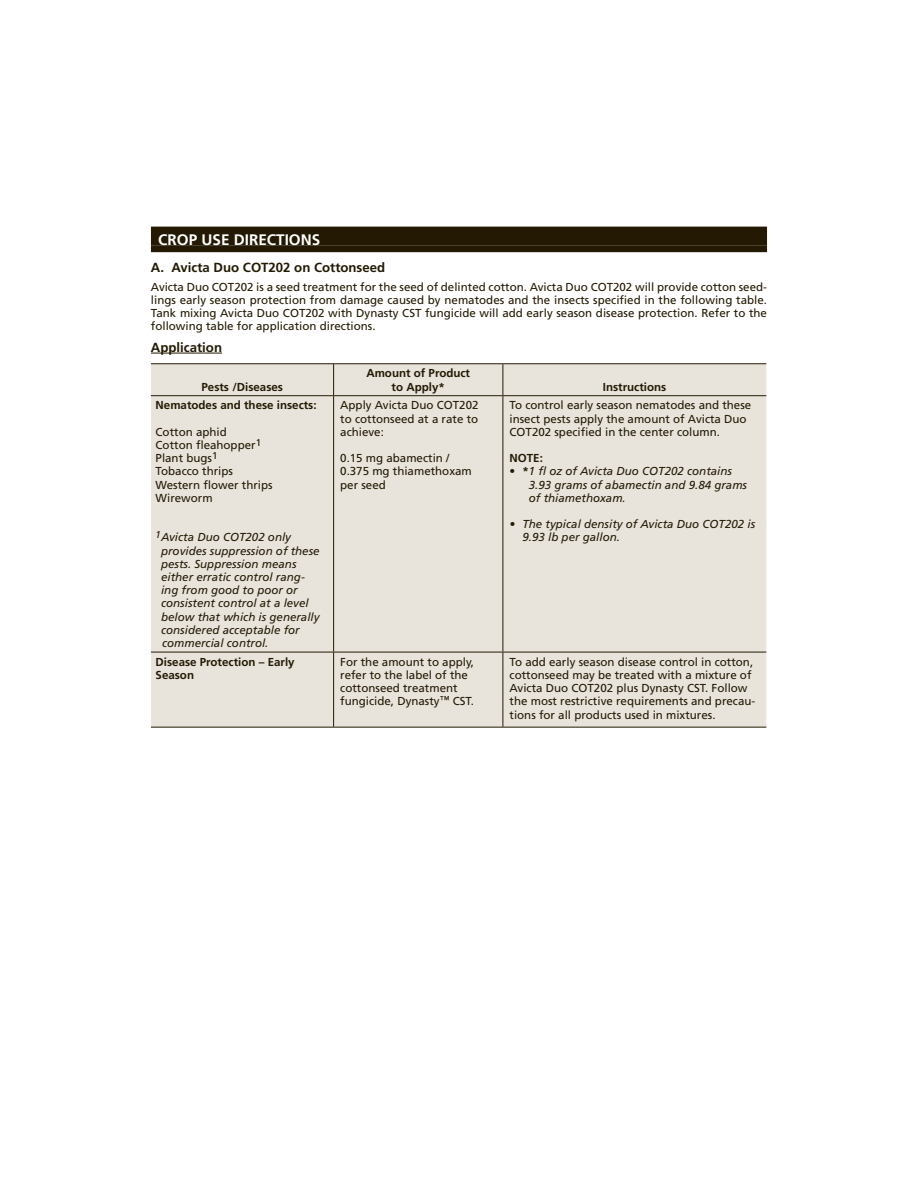
<style>
.page{position:relative;width:918px;height:1188px;background:#fff}
.page>*{position:absolute;margin:0;border:0;box-sizing:border-box;transform-origin:0 0}
.t1{font:700 15.3px "Frutiger LT Std";color:#fff}
.t2{font:700 13.2px "Frutiger LT Std";color:#241a04}
.t3{font:11.55px/13.2px "Frutiger LT Std";color:#241a04}
.t4{font:italic 11.55px/13.2px "Frutiger LT Std";color:#241a04}
.t5{font:700 11.55px/13.2px "Frutiger LT Std";color:#241a04;text-align:center}
.s1{font-weight:700;font-style:normal}
</style>
<div class="page">
<div style="left:151px;top:227px;width:616px;height:18px;background:#241a04"></div>
<div style="left:151px;top:245px;width:616px;height:7px;background:#241a04"></div>
<hr style="left:151px;top:353px;width:71px;height:1px;background:#241a04">
<div style="left:151px;top:364px;width:615px;height:363px;background:#e8e4dc"></div>
<hr style="left:151px;top:363px;width:352px;height:1px;background:#241a04">
<hr style="left:333px;top:364px;width:1px;height:31px;background:#241a04">
<hr style="left:503px;top:363px;width:263px;height:1px;background:#241a04">
<hr style="left:502px;top:364px;width:1px;height:31px;background:#241a04">
<hr style="left:151px;top:395px;width:352px;height:1px;background:#241a04">
<hr style="left:333px;top:396px;width:1px;height:256px;background:#241a04">
<hr style="left:503px;top:395px;width:263px;height:1px;background:#241a04">
<hr style="left:502px;top:396px;width:1px;height:256px;background:#241a04">
<hr style="left:151px;top:652px;width:352px;height:1px;background:#241a04">
<hr style="left:333px;top:652px;width:1px;height:75px;background:#241a04">
<hr style="left:503px;top:652px;width:263px;height:1px;background:#241a04">
<hr style="left:502px;top:652px;width:1px;height:75px;background:#241a04">
<hr style="left:151px;top:727px;width:615px;height:1px;background:#241a04">
<h1 class="t1" style="left:158px;top:234px;width:163px">CROP USE DIRECTIONS</h1>
<p class="t2" style="left:151px;top:262px;width:236px">A. Avicta Duo COT202 on Cottonseed</p>
<p class="t3" style="left:151px;top:281px;width:618px;text-align:justify">Avicta Duo COT202 is a seed treatment for the seed of delinted cotton. Avicta Duo COT202 will provide cotton seed&shy;lings early season protection from damage caused by nematodes and the insects specified in the following table.<br>Tank mixing Avicta Duo COT202 with Dynasty CST fungicide will add early season disease protection. Refer to the following table for application directions.</p>
<p class="t2" style="left:151px;top:342px;width:73px">Application</p>
<p class="t5" style="left:202px;top:381px;width:83px">Pests /Diseases</p>
<p class="t5" style="left:366px;top:368px;width:105px">Amount of Product to Apply*</p>
<p class="t5" style="left:603px;top:381px;width:65px">Instructions</p>
<p class="t5" style="left:156px;top:400px;width:163px">Nematodes and these insects:</p>
<p class="t3" style="left:156px;top:426px;width:119px">Cotton aphid<br>Cotton fleahopper<sup>1<br></sup>Plant bugs<sup>1<br></sup>Tobacco thrips<br>Western flower thrips<br>Wireworm</p>
<p class="t4" style="left:161px;top:532px;width:160px;text-indent:-6px"><sup>1</sup> Avicta Duo COT202 only provides suppression of these pests. Suppression means either erratic control rang&shy;ing from good to poor or consistent control at a level below that which is generally considered acceptable for commercial control.</p>
<p class="t3" style="left:340px;top:400px;width:140px;text-align:justify">Apply Avicta Duo COT202 to cottonseed at a rate to achieve:</p>
<p class="t3" style="left:340px;top:453px;width:133px">0.15 mg abamectin /<br>0.375 mg thiamethoxam per seed</p>
<p class="t3" style="left:510px;top:400px;width:243px">To control early season nematodes and these insect pests apply the amount of Avicta Duo<br>COT202 specified in the center column.</p>
<p class="t5" style="left:510px;top:452px;width:35px">NOTE:</p>
<p class="t4" style="left:529px;top:466px;width:220px;text-indent:-19px"><span class="s1">• *</span> 1 fl oz of Avicta Duo COT202 contains<br>3.93 grams of abamectin and 9.84 grams of thiamethoxam.</p>
<p class="t4" style="left:522px;top:519px;width:234px;text-indent:-13px">• The typical density of Avicta Duo COT202 is<br>9.93 lb per gallon.</p>
<p class="t5" style="left:156px;top:656px;width:141px;text-align:left">Disease Protection – Early<br>Season</p>
<p class="t3" style="left:340px;top:656px;width:135px">For the amount to apply, refer to the label of the cottonseed treatment fungicide, Dynasty<sup>™</sup> CST.</p>
<p class="t3" style="left:510px;top:656px;width:247px">To add early season disease control in cotton, cottonseed may be treated with a mixture of Avicta Duo COT202 plus Dynasty CST. Follow the most restrictive requirements and precau&shy;tions for all products used in mixtures.</p>
</div>
